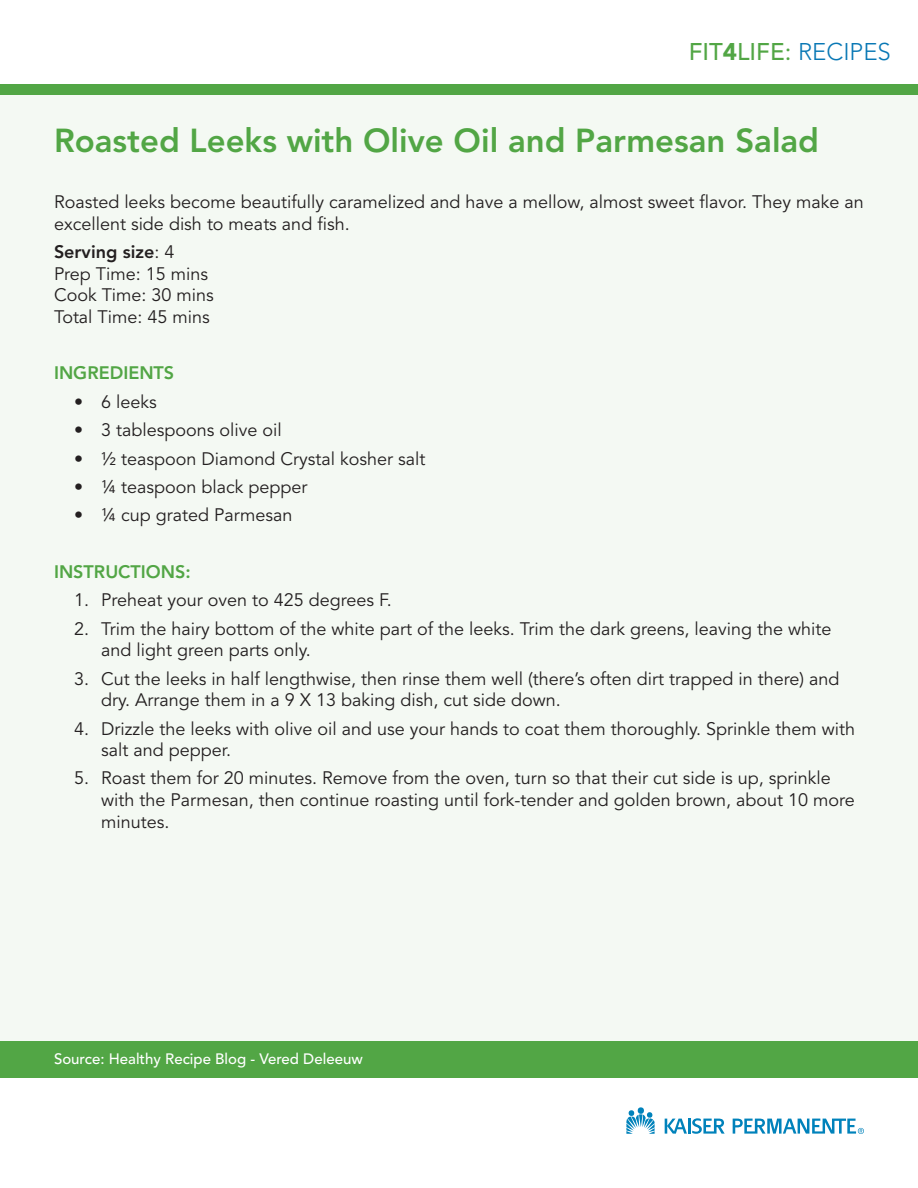
<style>
.page{position:relative;width:918px;height:1188px;background:#fff}
.page>*{position:absolute;margin:0;border:0;box-sizing:border-box;transform-origin:0 0}
.t1{font:800 33px "Avenir LT Std";color:#52a645}
.t2{font:500 24px "Avenir LT Std";color:#52a645}
.t3{font:18px/21.6px "Avenir LT Std";color:#231f20}
.t4{font:800 18px "Avenir LT Std";color:#52a645}
.t5{font:500 15px "Avenir LT Std";color:#fff}
.s1{font-weight:900}
.s2{font-weight:400}
.s3{font-weight:300;color:#0978b5}
.s4{font-weight:800}
</style>
<div class="page">
<div style="left:0;top:95px;width:918px;height:946px;background:#f4f9f3"></div>
<div style="left:0;top:1041px;width:918px;height:37px;background:#52a645"></div>
<div style="left:0;top:84px;width:918px;height:11px;background:#52a645"></div>
<svg style="left:626px;top:1109px;width:29px;height:25px"></svg>
<div style="left:638px;top:1107px;width:6px;height:7px;background:#0082bb;border-radius:50%"></div>
<svg style="left:665px;top:1118px;width:60px;height:16px"></svg>
<svg style="left:733px;top:1119px;width:131px;height:15px"></svg>
<p class="t2" style="left:689px;top:38px;width:204px">FIT<span class="s1">4</span>LIFE<span class="s2">:</span> <span class="s3">RECIPES</span></p>
<p class="t1" style="left:54px;top:121px;width:767px">Roasted Leeks with Olive Oil and Parmesan Salad</p>
<p class="t3" style="left:54px;top:192px;width:811px">Roasted leeks become beautifully caramelized and have a mellow, almost sweet flavor. They make an excellent side dish to meats and fish.</p>
<p class="t3" style="left:54px;top:241px;width:161px"><span class="s4">Serving size</span>: 4<br>Prep Time: 15 mins<br>Cook Time: 30 mins<br>Total Time: 45 mins</p>
<p class="t4" style="left:54px;top:363px;width:122px">INGREDIENTS</p>
<p class="t3" style="left:74px;top:391px;width:84px">• 6 leeks</p>
<p class="t3" style="left:74px;top:420px;width:209px">• 3 tablespoons olive oil</p>
<p class="t3" style="left:74px;top:448px;width:353px">• ½ teaspoon Diamond Crystal kosher salt</p>
<p class="t3" style="left:74px;top:476px;width:235px">• ¼ teaspoon black pepper</p>
<p class="t3" style="left:74px;top:505px;width:220px">• ¼ cup grated Parmesan</p>
<p class="t4" style="left:54px;top:561px;width:138px">INSTRUCTIONS:</p>
<p class="t3" style="left:74px;top:590px;width:319px">1. Preheat your oven to 425 degrees F.</p>
<p class="t3" style="left:101px;top:618px;width:732px;text-indent:-27px">2. Trim the hairy bottom of the white part of the leeks. Trim the dark greens, leaving the white and light green parts only.</p>
<p class="t3" style="left:101px;top:668px;width:740px;text-indent:-27px">3. Cut the leeks in half lengthwise, then rinse them well (there’s often dirt trapped in there) and dry. Arrange them in a 9 X 13 baking dish, cut side down.</p>
<p class="t3" style="left:101px;top:718px;width:755px;text-indent:-27px">4. Drizzle the leeks with olive oil and use your hands to coat them thoroughly. Sprinkle them with salt and pepper.</p>
<p class="t3" style="left:101px;top:768px;width:755px;text-indent:-27px">5. Roast them for 20 minutes. Remove from the oven, turn so that their cut side is up, sprinkle with the Parmesan, then continue roasting until fork-tender and golden brown, about 10 more minutes.</p>
<p class="t5" style="left:54px;top:1050px;width:310px">Source: Healthy Recipe Blog - Vered Deleeuw</p>
</div>
